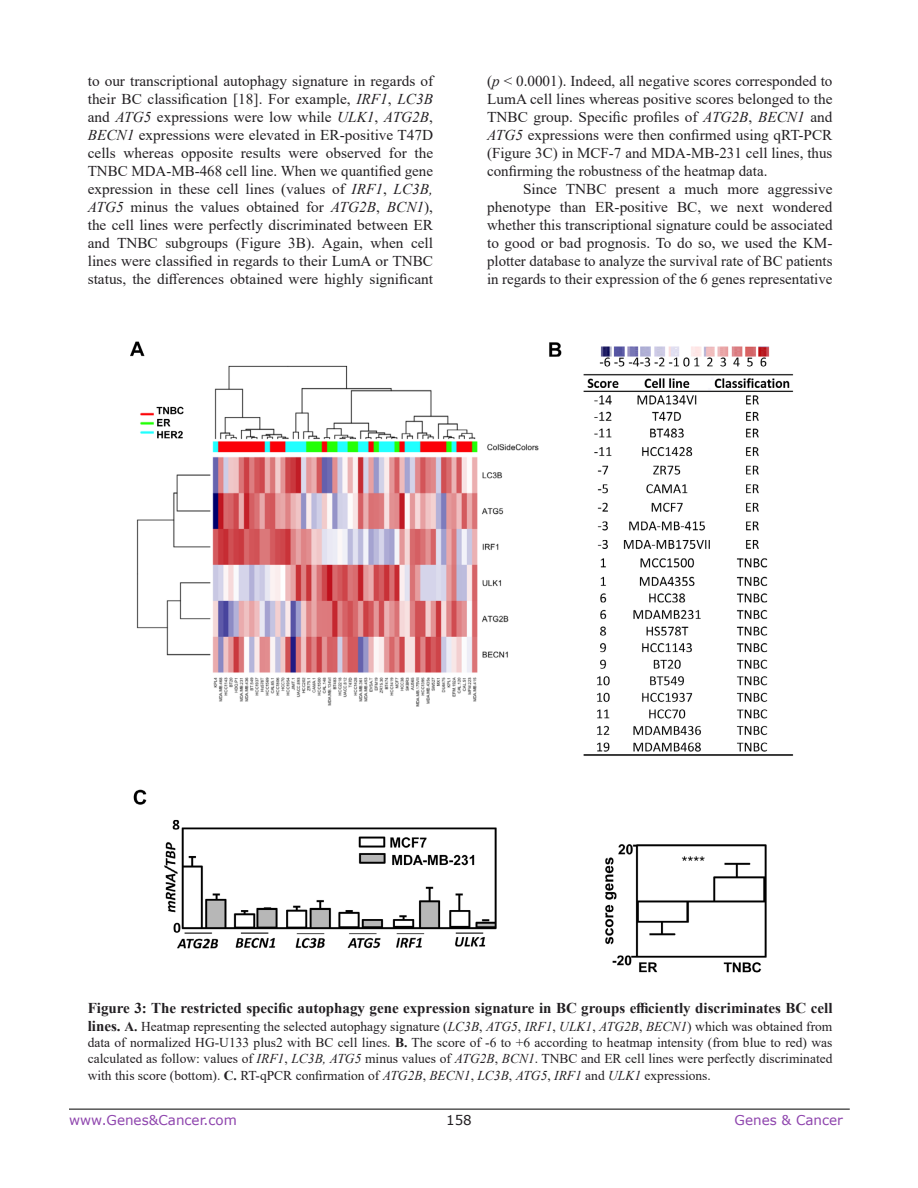
<style>
.page{position:relative;width:918px;height:1188px;background:#fff}
.page>*{position:absolute;margin:0;border:0;box-sizing:border-box;transform-origin:0 0}
.t1{font:15px/18px "Times New Roman";color:#221f22;text-align:justify}
.t2{font:700 15px "Times New Roman";color:#221f22}
.t3{font:13.5px/16.2px "Times New Roman";color:#221f22;text-align:justify}
.t4{font:13.5px "Verdana";color:#8e44ad}
.t5{font:13.5px "Verdana";color:#221f22}
.s1{font-style:italic}
.s2{font-weight:700;font-size:15px}
.s3{font-weight:700}
</style>
<div class="page">
<hr style="left:69px;top:1109px;width:781px;height:1px;background:#000">
<img style="left:130px;top:341px;width:664px;height:632px">
<p class="t1" style="left:88px;top:71px;width:347px">to our transcriptional autophagy signature in regards of their BC classification [18]. For example, <span class="s1">IRF1</span>, <span class="s1">LC3B </span>and <span class="s1">ATG5</span> expressions were low while <span class="s1">ULK1</span>, <span class="s1">ATG2B</span>, <span class="s1">BECN1</span> expressions were elevated in ER-positive T47D cells whereas opposite results were observed for the TNBC MDA-MB-468 cell line. When we quantified gene expression in these cell lines (values of <span class="s1">IRF1</span>, <span class="s1">LC3B, ATG5</span> minus the values obtained for <span class="s1">ATG2B</span>, <span class="s1">BCN1</span>), the cell lines were perfectly discriminated between ER and TNBC subgroups (Figure 3B). Again, when cell lines were classified in regards to their LumA or TNBC status, the differences obtained were highly significant</p>
<p class="t1" style="left:487px;top:71px;width:347px">(<span class="s1">p</span> &lt; 0.0001). Indeed, all negative scores corresponded to LumA cell lines whereas positive scores belonged to the TNBC group. Specific profiles of <span class="s1">ATG2B</span>, <span class="s1">BECN1</span> and <span class="s1">ATG5</span> expressions were then confirmed using qRT-PCR (Figure 3C) in MCF-7 and MDA-MB-231 cell lines, thus confirming the robustness of the heatmap data.</p>
<p class="t1" style="left:487px;top:179px;width:347px;text-indent:36px">Since TNBC present a much more aggressive phenotype than ER-positive BC, we next wondered whether this transcriptional signature could be associated to good or bad prognosis. To do so, we used the KM&shy;plotter database to analyze the survival rate of BC patients in regards to their expression of the 6 genes representative</p>
<p class="t2" style="left:88px;top:997px;width:746px">Figure 3: The restricted specific autophagy gene expression signature in BC groups efficiently discriminates BC cell</p>
<p class="t3" style="left:88px;top:1018px;width:746px"><span class="s2">lines.</span> <span class="s3">A.</span> Heatmap representing the selected autophagy signature (<span class="s1">LC3B</span>, <span class="s1">ATG5</span>, <span class="s1">IRF1</span>, <span class="s1">ULK1</span>, <span class="s1">ATG2B</span>, <span class="s1">BECN1</span>) which was obtained from data of normalized HG-U133 plus2 with BC cell lines. <span class="s3">B.</span> The score of -6 to +6 according to heatmap intensity (from blue to red) was calculated as follow: values of <span class="s1">IRF1</span>, <span class="s1">LC3B, ATG5</span> minus values of <span class="s1">ATG2B</span>, <span class="s1">BCN1</span>. TNBC and ER cell lines were perfectly discriminated with this score (bottom). <span class="s3">C.</span> RT-qPCR confirmation of <span class="s1">ATG2B</span>, <span class="s1">BECN1</span>, <span class="s1">LC3B</span>, <span class="s1">ATG5</span>, <span class="s1">IRF1</span> and <span class="s1">ULK1</span> expressions.</p>
<p class="t4" style="left:69px;top:1111px;width:169px">www.Genes&amp;Cancer.com</p>
<p class="t5" style="left:446px;top:1111px;width:27px">158</p>
<p class="t4" style="left:735px;top:1111px;width:110px">Genes &amp; Cancer</p>
</div>
